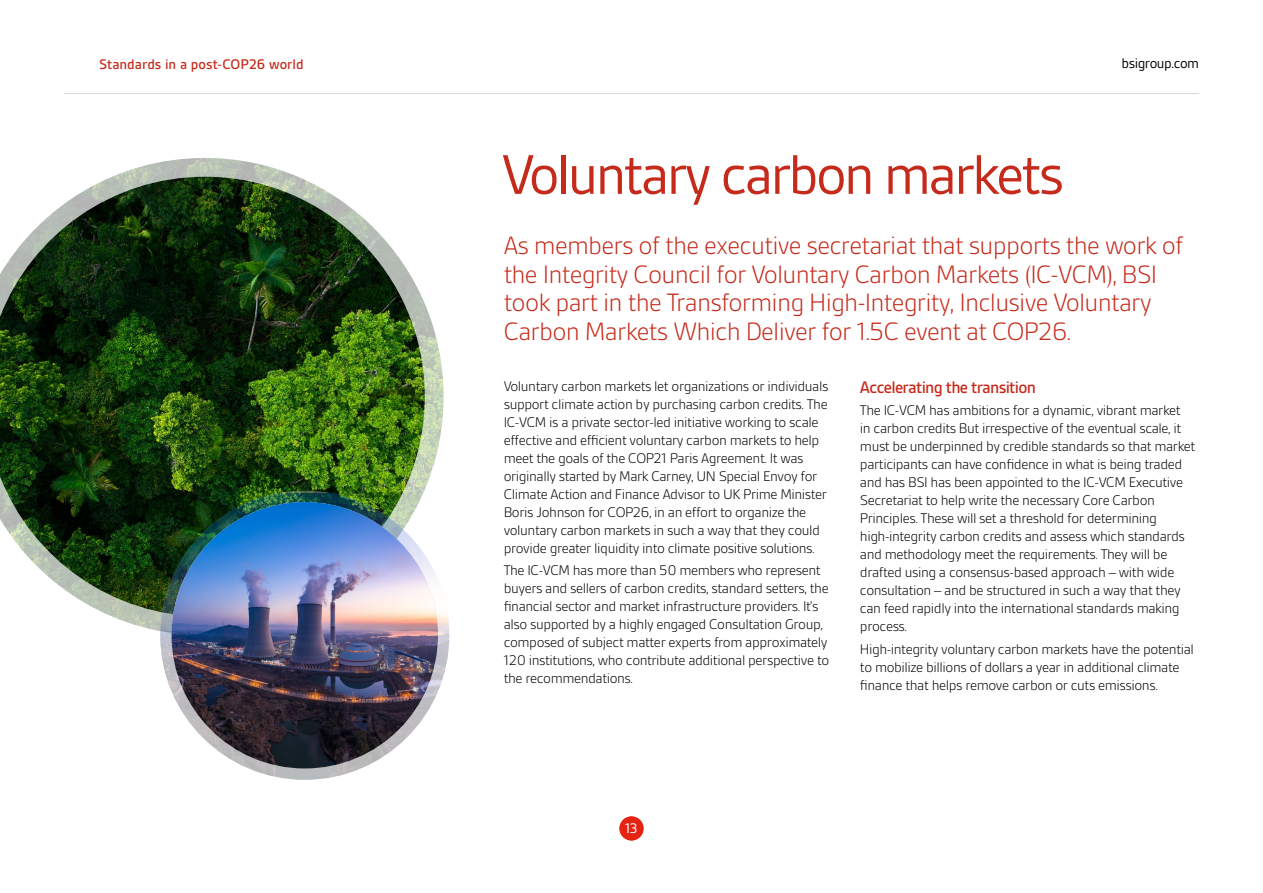
<style>
.page{position:relative;width:1263px;height:893px;background:#fff}
.page>*{position:absolute;margin:0;border:0;box-sizing:border-box;transform-origin:0 0}
.t1{font:60px "BSI Gesta";letter-spacing:-.05em;color:#c62a1b}
.t2{font:300 27px/28.5px "BSI Gesta";letter-spacing:-.03em;color:#c62a1b}
.t3{font:500 18px "BSI Gesta";letter-spacing:-.04em;color:#c62a1b}
.t4{font:300 15px/18px "BSI Gesta";letter-spacing:-.03em;color:#000}
.t5{font:500 15px "BSI Gesta";color:#c62a1b}
.t6{font:15px "BSI Gesta";letter-spacing:-.03em;color:#000}
.t7{font:15px "BSI Gesta";color:#fff}
</style>
<div class="page">
<img style="left:111px;top:158px;width:333px;height:473px">
<img style="left:0;top:177px;width:425px;height:439px">
<img style="left:160px;top:493px;width:289px;height:287px">
<img style="left:172px;top:502px;width:266px;height:266px;border-radius:133px">
<div style="left:619px;top:816px;width:24px;height:24px;background:#e42313;border-radius:50%"></div>
<hr style="left:64px;top:93px;width:1135px;height:1px;background:#dadada">
<p class="t5" style="left:99px;top:56px;width:206px">Standards in a post-COP26 world</p>
<p class="t6" style="left:1121px;top:55px;width:79px">bsigroup.com</p>
<h1 class="t1" style="left:502px;top:144px;width:564px">Voluntary carbon markets</h1>
<p class="t2" style="left:504px;top:231px;width:681px">As members of the executive secretariat that supports the work of the Integrity Council for Voluntary Carbon Markets (IC-VCM), BSI took part in the Transforming High-Integrity, Inclusive Voluntary Carbon Markets Which Deliver for 1.5C event at COP26.</p>
<p class="t4" style="left:504px;top:377px;width:326px">Voluntary carbon markets let organizations or individuals support climate action by purchasing carbon credits. The IC-VCM is a private sector-led initiative working to scale effective and efficient voluntary carbon markets to help meet the goals of the COP21 Paris Agreement. It was originally started by Mark Carney, UN Special Envoy for Climate Action and Finance Advisor to UK Prime Minister Boris Johnson for COP26, in an effort to organize the voluntary carbon markets in such a way that they could provide greater liquidity into climate positive solutions.</p>
<p class="t4" style="left:504px;top:561px;width:327px">The IC-VCM has more than 50 members who represent buyers and sellers of carbon credits, standard setters, the financial sector and market infrastructure providers. It’s also supported by a highly engaged Consultation Group, composed of subject matter experts from approximately 120 institutions, who contribute additional perspective to the recommendations.</p>
<p class="t3" style="left:860px;top:378px;width:177px">Accelerating the transition</p>
<p class="t4" style="left:860px;top:402px;width:337px">The IC-VCM has ambitions for a dynamic, vibrant market<br>in carbon credits But irrespective of the eventual scale, it must be underpinned by credible standards so that market participants can have confidence in what is being traded and has BSI has been appointed to the IC-VCM Executive Secretariat to help write the necessary Core Carbon Principles. These will set a threshold for determining high-integrity carbon credits and assess which standards and methodology meet the requirements. They will be drafted using a consensus-based approach – with wide consultation – and be structured in such a way that they can feed rapidly into the international standards making process.</p>
<p class="t4" style="left:860px;top:640px;width:336px">High-integrity voluntary carbon markets have the potential to mobilize billions of dollars a year in additional climate finance that helps remove carbon or cuts emissions.</p>
<p class="t7" style="left:625px;top:821px;width:14px">13</p>
</div>
